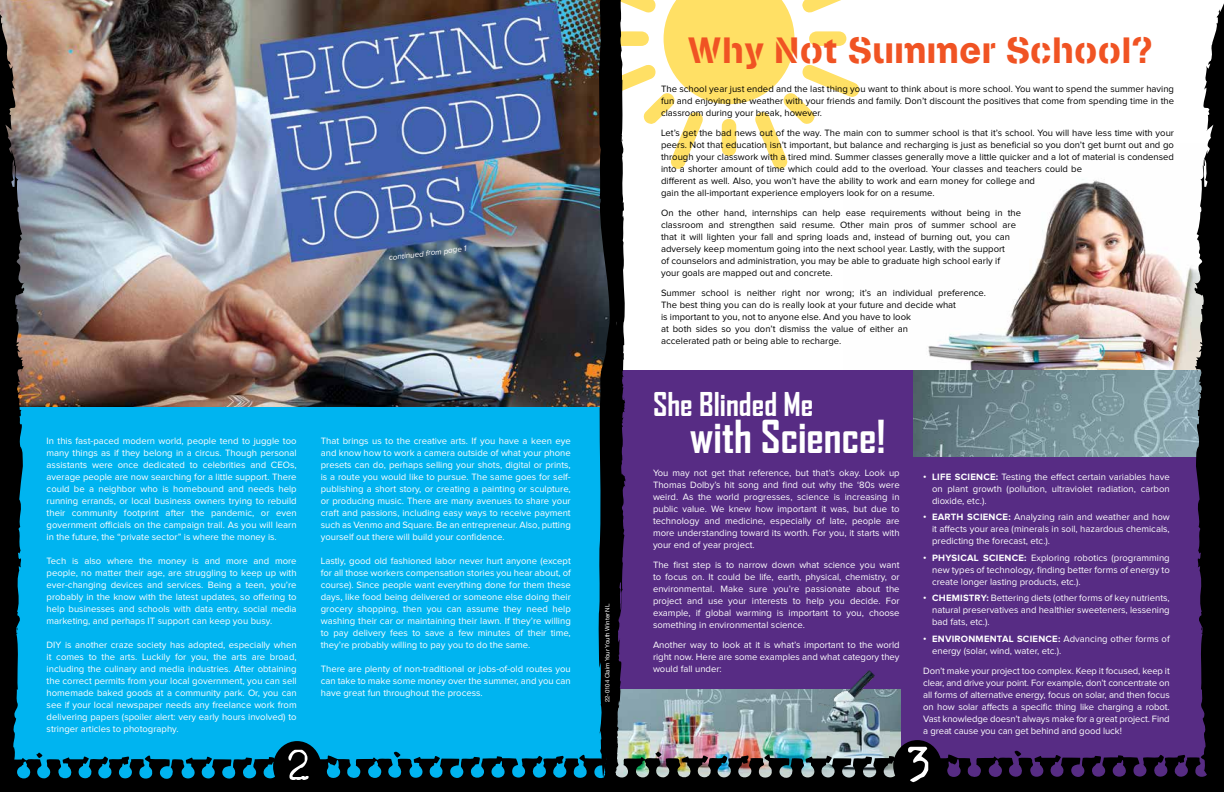
<style>
.page{position:relative;width:1224px;height:792px;background:#fff}
.page>*{position:absolute;margin:0;border:0;box-sizing:border-box;transform-origin:0 0}
.t1{font:700 43.5px "Agency FB";color:#fff}
.t2{font:36.5px "Stencilia A";color:#f05323}
.t3{font:700 31.4px "Agency FB";color:#fff}
.t4{font:9.5px/12px "Proxima Nova";color:#fff;text-align:justify}
.t5{font:9.5px/12px "Proxima Nova";color:#000}
.t6{font:italic 8px "Proxima Nova";color:#fff}
.t7{font:6px "Helvetica Neue";color:#fff}
.s1{font-weight:700}
</style>
<div class="page">
<img style="left:0;top:0;width:1224px;height:792px">
<p class="t6" style="left:388px;top:254px;width:80px;rotate:-7deg">continued from page 1</p>
<p class="t4" style="left:47px;top:435px;width:252px">In this fast-paced modern world, people tend to juggle too many things as if they belong in a circus. Though personal assistants were once dedicated to celebrities and CEOs, average people are now searching for a little support. There could be a neighbor who is homebound and needs help running errands, or local business owners trying to rebuild their community footprint after the pandemic, or even government officials on the campaign trail. As you will learn in the future, the “private sector” is where the money is.</p>
<p class="t4" style="left:47px;top:555px;width:252px">Tech is also where the money is and more and more people, no matter their age, are struggling to keep up with ever-changing devices and services. Being a teen, you’re probably in the know with the latest updates, so offering to help businesses and schools with data entry, social media marketing, and perhaps IT support can keep you busy.</p>
<p class="t4" style="left:47px;top:639px;width:252px">DIY is another craze society has adopted, especially when it comes to the arts. Luckily for you, the arts are broad, including the culinary and media industries. After obtaining the correct permits from your local government, you can sell homemade baked goods at a community park. Or, you can see if your local newspaper needs any freelance work from delivering papers (spoiler alert: very early hours involved) to stringer articles to photography.</p>
<p class="t4" style="left:321px;top:435px;width:252px">That brings us to the creative arts. If you have a keen eye and know how to work a camera outside of what your phone presets can do, perhaps selling your shots, digital or prints, is a route you would like to pursue. The same goes for self&shy;publishing a short story, or creating a painting or sculpture, or producing music. There are many avenues to share your craft and passions, including easy ways to receive payment such as Venmo and Square. Be an entrepreneur. Also, putting yourself out there will build your confidence.</p>
<p class="t4" style="left:321px;top:555px;width:252px">Lastly, good old fashioned labor never hurt anyone (except for all those workers compensation stories you hear about, of course). Since people want everything done for them these days, like food being delivered or someone else doing their grocery shopping, then you can assume they need help washing their car or maintaining their lawn. If they’re willing to pay delivery fees to save a few minutes of their time, they’re probably willing to pay you to do the same.</p>
<p class="t4" style="left:321px;top:663px;width:252px">There are plenty of non-traditional or jobs-of-old routes you can take to make some money over the summer, and you can have great fun throughout the process.</p>
<p class="t7" style="left:603px;top:702px;width:100px;rotate:-90deg">22-0104 Claim Your Youth Winter NL</p>
<h2 class="t2" style="left:688px;top:29px;width:465px">Why Not Summer School?</h2>
<p class="t5" style="left:661px;top:83px;width:515px;text-align:justify">The school year just ended and the last thing you want to think about is more school. You want to spend the summer having fun and enjoying the weather with your friends and family. Don’t discount the positives that come from spending time in the classroom during your break, however.</p>
<p class="t5" style="left:661px;top:127px;width:515px">Let’s get the bad news out of the way. The main con to summer school is that it’s school. You will have less time with your peers. Not that education isn’t important, but balance and recharging is just as beneficial so you don’t get burnt out and go through your classwork with a tired mind. Summer classes generally move a little quicker and a lot of material is condensed into a shorter amount of time which could add to the overload. Your classes and teachers could be<br>different as well. Also, you won’t have the ability to work and earn money for college and<br>gain the all-important experience employers look for on a resume.</p>
<p class="t5" style="left:661px;top:207px;width:362px">On the other hand, internships can help ease requirements without being in the classroom and strengthen said resume. Other main pros of summer school are that it will lighten your fall and spring loads and, instead of burning out, you can adversely keep momentum going into the next school year. Lastly, with the support<br>of counselors and administration, you may be able to graduate high school early if<br>your goals are mapped out and concrete.</p>
<p class="t5" style="left:661px;top:287px;width:327px">Summer school is neither right nor wrong; it’s an individual preference.<br>The best thing you can do is really look at your future and decide what<br>is important to you, not to anyone else. And you have to look<br>at both sides so you don’t dismiss the value of either an<br>accelerated path or being able to recharge.</p>
<h3 class="t3" style="left:653px;top:385px;width:162px">She Blinded Me</h3>
<h1 class="t1" style="left:690px;top:410px;width:197px">with Science!</h1>
<p class="t4" style="left:653px;top:467px;width:248px">You may not get that reference, but that’s okay. Look up Thomas Dolby’s hit song and find out why the ‘80s were weird. As the world progresses, science is increasing in public value. We knew how important it was, but due to technology and medicine, especially of late, people are more understanding toward its worth. For you, it starts with your end of year project.</p>
<p class="t4" style="left:653px;top:559px;width:248px">The first step is to narrow down what science you want to focus on. It could be life, earth, physical, chemistry, or environmental. Make sure you’re passionate about the project and use your interests to help you decide. For example, if global warming is important to you, choose something in environmental science.</p>
<p class="t4" style="left:653px;top:639px;width:248px">Another way to look at it is what’s important to the world right now. Here are some examples and what category they would fall under:</p>
<p class="t4" style="left:932px;top:471px;width:239px;text-indent:-9px"><span class="s1">• LIFE SCIENCE:</span> Testing the effect certain variables have on plant growth (pollution, ultraviolet radiation, carbon dioxide, etc.).</p>
<p class="t4" style="left:932px;top:512px;width:239px;text-indent:-9px"><span class="s1">• EARTH SCIENCE:</span> Analyzing rain and weather and how it affects your area (minerals in soil, hazardous chemicals, predicting the forecast, etc.).</p>
<p class="t4" style="left:932px;top:552px;width:239px;text-indent:-9px"><span class="s1">• PHYSICAL SCIENCE:</span> Exploring robotics (programming new types of technology, finding better forms of energy to create longer lasting products, etc.).</p>
<p class="t4" style="left:932px;top:593px;width:239px;text-indent:-9px"><span class="s1">• CHEMISTRY:</span> Bettering diets (other forms of key nutrients, natural preservatives and healthier sweeteners, lessening bad fats, etc.).</p>
<p class="t4" style="left:932px;top:633px;width:239px;text-indent:-9px"><span class="s1">• ENVIRONMENTAL SCIENCE:</span> Advancing other forms of energy (solar, wind, water, etc.).</p>
<p class="t4" style="left:923px;top:665px;width:248px">Don’t make your project too complex. Keep it focused, keep it clear, and drive your point. For example, don’t concentrate on all forms of alternative energy, focus on solar, and then focus on how solar affects a specific thing like charging a robot.<br>Vast knowledge doesn’t always make for a great project. Find a great cause you can get behind and good luck!</p>
</div>
